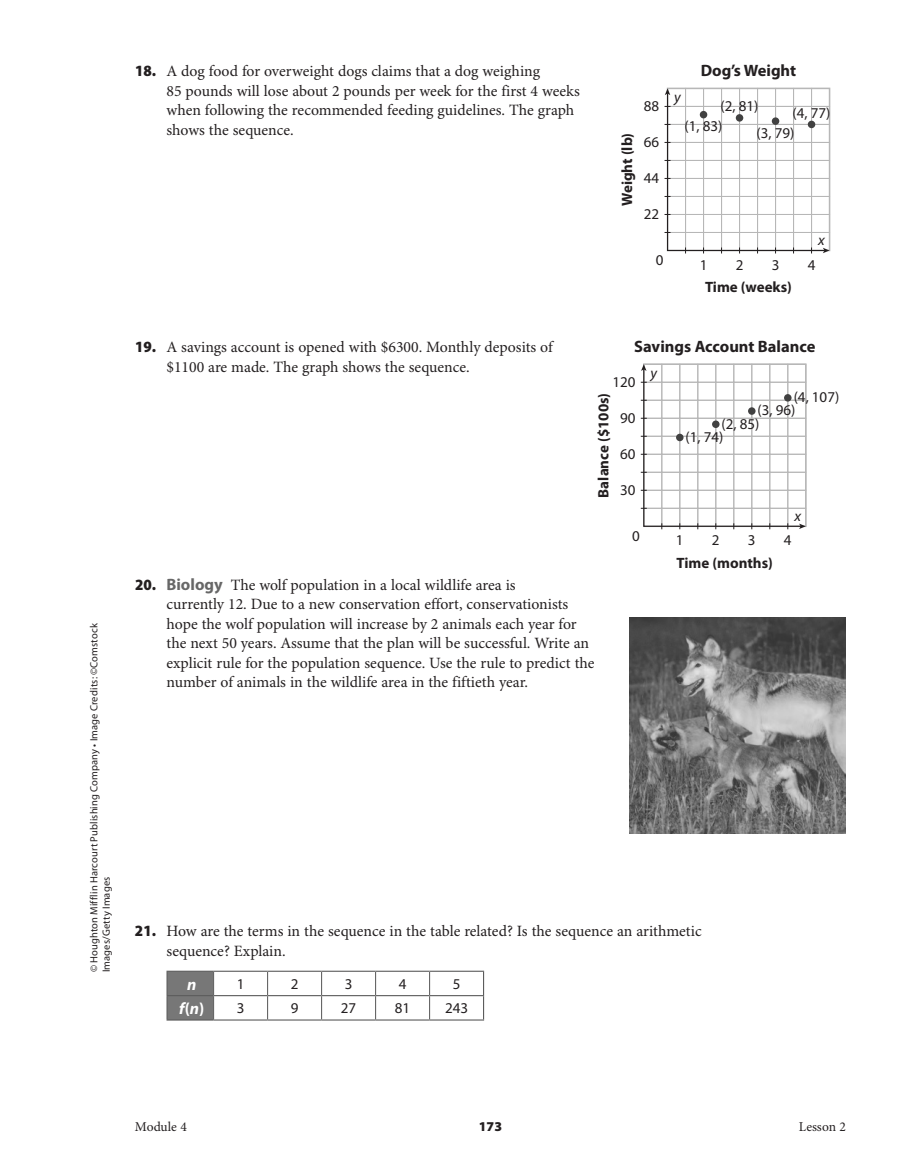
<style>
.page{position:relative;width:918px;height:1175px;background:#fff}
.page>*{position:absolute;margin:0;border:0;box-sizing:border-box;transform-origin:0 0}
.t1{font:700 16.5px "Myriad Pro";color:#231f20}
.t2{font:italic 700 16.5px "Myriad Pro";color:#fff}
.t3{font:15.75px/19.5px "Minion Pro";color:#231f20}
.t4{font:15px/26.7px "Myriad Pro";color:#231f20}
.t5{font:700 15px "Myriad Pro";color:#231f20}
.t6{font:italic 15px "Myriad Pro";color:#231f20}
.t7{font:13.5px "Minion Pro";color:#231f20}
.t8{font:900 13.5px "Myriad Pro";color:#231f20}
.t9{font:10.5px/12.6px "Myriad Pro";letter-spacing:.01em;color:#231f20}
.s1{font-family:"Myriad Pro";font-weight:900;font-stretch:semi-condensed}
.s2{font-family:"Myriad Pro";font-weight:700;font-size:16.5px;color:#676767}
.s3{font-style:normal}
</style>
<div class="page">
<div style="left:168px;top:971px;width:46px;height:48px;background:#777"></div>
<svg style="left:267px;top:971px;width:1px;height:48px"></svg>
<svg style="left:321px;top:971px;width:1px;height:48px"></svg>
<svg style="left:375px;top:971px;width:1px;height:48px"></svg>
<svg style="left:429px;top:971px;width:1px;height:48px"></svg>
<hr style="left:166px;top:970px;width:48px;height:1px;background:#5c5c5c">
<hr style="left:166px;top:971px;width:2px;height:24px;background:#5c5c5c">
<hr style="left:214px;top:970px;width:54px;height:1px;background:#5c5c5c">
<hr style="left:268px;top:970px;width:54px;height:1px;background:#5c5c5c">
<hr style="left:322px;top:970px;width:54px;height:1px;background:#5c5c5c">
<hr style="left:376px;top:970px;width:54px;height:1px;background:#5c5c5c">
<hr style="left:430px;top:970px;width:54px;height:1px;background:#5c5c5c">
<hr style="left:166px;top:995px;width:48px;height:1px;background:#5c5c5c">
<hr style="left:166px;top:996px;width:2px;height:23px;background:#5c5c5c">
<hr style="left:214px;top:995px;width:54px;height:1px;background:#5c5c5c">
<hr style="left:268px;top:995px;width:54px;height:1px;background:#5c5c5c">
<hr style="left:322px;top:995px;width:54px;height:1px;background:#5c5c5c">
<hr style="left:376px;top:995px;width:54px;height:1px;background:#5c5c5c">
<hr style="left:430px;top:995px;width:54px;height:1px;background:#5c5c5c">
<svg style="left:483px;top:971px;width:1px;height:48px"></svg>
<hr style="left:166px;top:1019px;width:48px;height:1px;background:#5c5c5c">
<hr style="left:214px;top:1019px;width:54px;height:1px;background:#5c5c5c">
<hr style="left:268px;top:1019px;width:54px;height:1px;background:#5c5c5c">
<hr style="left:322px;top:1019px;width:54px;height:1px;background:#5c5c5c">
<hr style="left:376px;top:1019px;width:54px;height:1px;background:#5c5c5c">
<hr style="left:430px;top:1019px;width:54px;height:1px;background:#5c5c5c">
<svg style="left:665px;top:88px;width:165px;height:165px"></svg>
<svg style="left:641px;top:364px;width:165px;height:165px"></svg>
<img style="left:630px;top:617px;width:216px;height:216px">
<p class="t9" style="left:88px;top:972px;width:351px;rotate:-90deg">© Houghton Mifflin Harcourt Publishing Company • Image Credits: ©Comstock<br>Images/Getty Images</p>
<p class="t3" style="left:166px;top:62px;width:415px;text-indent:-32px"><span class="s1">18.</span> A dog food for overweight dogs claims that a dog weighing<br>85 pounds will lose about 2 pounds per week for the first 4 weeks when following the recommended feeding guidelines. The graph shows the sequence.</p>
<p class="t4" style="left:644px;top:93px;width:17px">88</p>
<p class="t5" style="left:617px;top:206px;width:75px;rotate:-90deg">Weight (lb)</p>
<p class="t4" style="left:644px;top:129px;width:17px">66</p>
<p class="t4" style="left:644px;top:165px;width:17px">44</p>
<p class="t4" style="left:644px;top:201px;width:17px">22</p>
<p class="t4" style="left:656px;top:246px;width:9px">0</p>
<p class="t1" style="left:701px;top:60px;width:97px">Dog’s Weight</p>
<p class="t6" style="left:674px;top:88px;width:8px">y</p>
<p class="t4" style="left:757px;top:92px;width:39px;text-indent:-36px">(2, 81)<br>(3, 79)</p>
<p class="t4" style="left:793px;top:99px;width:39px">(4, 77)</p>
<p class="t4" style="left:685px;top:113px;width:39px">(1, 83)</p>
<p class="t6" style="left:818px;top:231px;width:8px">x</p>
<p class="t4" style="left:700px;top:251px;width:9px">1</p>
<p class="t4" style="left:736px;top:251px;width:9px">2</p>
<p class="t4" style="left:772px;top:251px;width:9px">3</p>
<p class="t4" style="left:808px;top:251px;width:9px">4</p>
<p class="t5" style="left:705px;top:277px;width:88px">Time (weeks)</p>
<p class="t3" style="left:166px;top:338px;width:388px;text-indent:-32px"><span class="s1">19.</span> A savings account is opened with $6300. Monthly deposits of $1100 are made. The graph shows the sequence.</p>
<p class="t1" style="left:634px;top:336px;width:183px">Savings Account Balance</p>
<p class="t4" style="left:612px;top:368px;width:25px">120</p>
<p class="t5" style="left:594px;top:497px;width:106px;rotate:-90deg">Balance ($100s)</p>
<p class="t4" style="left:620px;top:404px;width:17px">90</p>
<p class="t4" style="left:620px;top:440px;width:17px">60</p>
<p class="t4" style="left:620px;top:476px;width:17px">30</p>
<p class="t6" style="left:650px;top:363px;width:8px">y</p>
<p class="t4" style="left:632px;top:522px;width:9px">0</p>
<p class="t4" style="left:794px;top:383px;width:47px">(4, 107)</p>
<p class="t4" style="left:758px;top:397px;width:39px">(3, 96)</p>
<p class="t4" style="left:722px;top:410px;width:39px">(2, 85)</p>
<p class="t4" style="left:686px;top:423px;width:39px">(1, 74)</p>
<p class="t6" style="left:795px;top:507px;width:8px">x</p>
<p class="t4" style="left:676px;top:527px;width:9px">1</p>
<p class="t4" style="left:712px;top:527px;width:9px">2</p>
<p class="t4" style="left:748px;top:527px;width:9px">3</p>
<p class="t4" style="left:784px;top:527px;width:9px">4</p>
<p class="t5" style="left:677px;top:553px;width:98px">Time (months)</p>
<p class="t3" style="left:166px;top:575px;width:430px;text-indent:-31px"><span class="s1">20.</span> <span class="s2">Biology</span> The wolf population in a local wildlife area is<br>currently 12. Due to a new conservation effort, conservationists hope the wolf population will increase by 2 animals each year for the next 50 years. Assume that the plan will be successful. Write an explicit rule for the population sequence. Use the rule to predict the number of animals in the wildlife area in the fiftieth year.</p>
<p class="t3" style="left:166px;top:922px;width:537px;text-indent:-32px"><span class="s1">21.</span> How are the terms in the sequence in the table related? Is the sequence an arithmetic sequence? Explain.</p>
<p class="t2" style="left:187px;top:975px;width:11px">n</p>
<p class="t4" style="left:237px;top:971px;width:9px">1</p>
<p class="t4" style="left:291px;top:971px;width:9px">2</p>
<p class="t4" style="left:345px;top:971px;width:9px">3</p>
<p class="t4" style="left:399px;top:971px;width:9px">4</p>
<p class="t4" style="left:453px;top:971px;width:9px">5</p>
<p class="t2" style="left:179px;top:999px;width:27px">f<span class="s3">(</span>n<span class="s3">)</span></p>
<p class="t4" style="left:237px;top:995px;width:9px">3</p>
<p class="t4" style="left:291px;top:995px;width:9px">9</p>
<p class="t4" style="left:341px;top:995px;width:17px">27</p>
<p class="t4" style="left:395px;top:995px;width:17px">81</p>
<p class="t4" style="left:445px;top:995px;width:25px">243</p>
<p class="t7" style="left:135px;top:1118px;width:53px">Module 4</p>
<p class="t8" style="left:479px;top:1118px;width:25px">173</p>
<p class="t7" style="left:799px;top:1118px;width:49px">Lesson 2</p>
</div>
